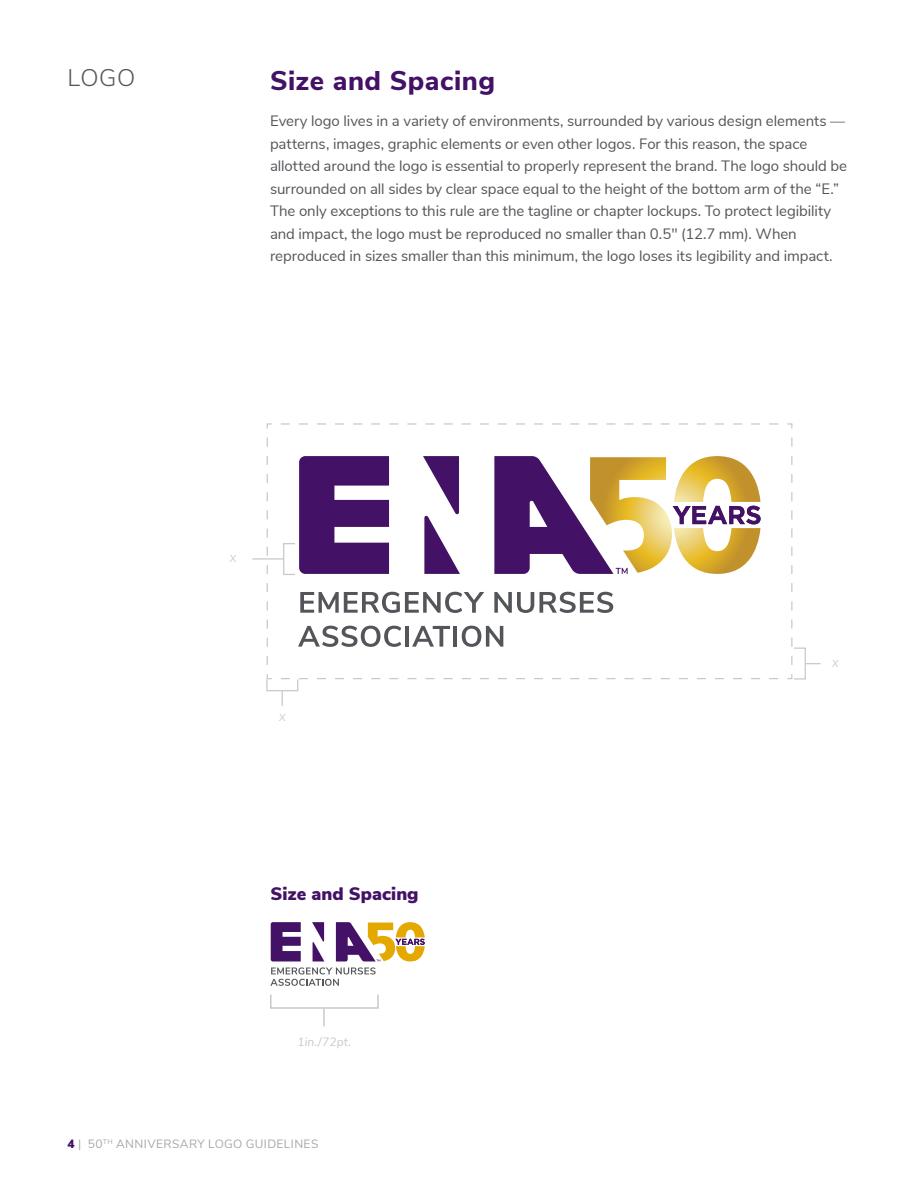
<style>
.page{position:relative;width:918px;height:1188px;background:#fff}
.page>*{position:absolute;margin:0;border:0;box-sizing:border-box;transform-origin:0 0}
.t1{font:800 27px "Nunito Sans";letter-spacing:.02em;color:#431266}
.Section_Indicator{font:300 24px "Nunito Sans";color:#54555a}
.t2{font:900 18px "Nunito Sans";letter-spacing:.005em;color:#431266}
.Body{font:15px/22.5px "Nunito Sans";letter-spacing:-.005em;color:#54555a}
.t3{font:12px "Nunito Sans";letter-spacing:.035em;color:#a7a6a9}
.Small_caption{font:italic 12px "Nunito Sans";letter-spacing:.01em;color:#cac8cb}
.Small_caption-2{font:italic 10.05px "Nunito Sans";color:#cac8cb}
.s1{font-weight:900;color:#431266}
</style>
<div class="page">
<div style="left:270px;top:994px;width:109px;height:15px;border:2px solid #cac8cb"></div>
<svg style="left:323px;top:1008px;width:2px;height:18px"></svg>
<svg style="left:266px;top:423px;width:527px;height:257px"></svg>
<div style="left:283px;top:543px;width:13px;height:32px;border:1px solid #cac8cb"></div>
<hr style="left:252px;top:558px;width:32px;height:2px;background:#cac8cb">
<div style="left:266px;top:679px;width:32px;height:12px;border:1px solid #cac8cb"></div>
<svg style="left:282px;top:691px;width:1px;height:15px"></svg>
<div style="left:793px;top:648px;width:13px;height:32px;border:1px solid #cac8cb"></div>
<svg style="left:806px;top:663px;width:15px;height:1px"></svg>
<svg style="left:423px;top:456px;width:37px;height:118px"></svg>
<svg style="left:299px;top:456px;width:90px;height:118px;background:#60377e"></svg>
<svg style="left:494px;top:456px;width:267px;height:118px"></svg>
<svg style="left:300px;top:592px;width:184px;height:21px"></svg>
<svg style="left:494px;top:592px;width:119px;height:21px"></svg>
<svg style="left:298px;top:626px;width:103px;height:21px"></svg>
<hr style="left:405px;top:626px;width:4px;height:21px;background:#54555a">
<svg style="left:412px;top:626px;width:38px;height:21px"></svg>
<hr style="left:453px;top:626px;width:4px;height:21px;background:#54555a">
<svg style="left:462px;top:626px;width:41px;height:21px"></svg>
<svg style="left:312px;top:922px;width:12px;height:39px"></svg>
<svg style="left:271px;top:922px;width:30px;height:39px"></svg>
<svg style="left:336px;top:922px;width:89px;height:39px"></svg>
<svg style="left:270px;top:967px;width:106px;height:19px"></svg>
<p class="Section_Indicator" style="left:68px;top:60px;width:69px">LOGO</p>
<h1 class="t1" style="left:270px;top:61px;width:227px">Size and Spacing</h1>
<p class="Body" style="left:270px;top:109px;width:579px">Every logo lives in a variety of environments, surrounded by various design elements — patterns, images, graphic elements or even other logos. For this reason, the space allotted around the logo is essential to properly represent the brand. The logo should be surrounded on all sides by clear space equal to the height of the bottom arm of the “E.” The only exceptions to this rule are the tagline or chapter lockups. To protect legibility and impact, the logo must be reproduced no smaller than 0.5" (12.7 mm). When reproduced in sizes smaller than this minimum, the logo loses its legibility and impact.</p>
<p class="Small_caption-2" style="left:230px;top:552px;width:8px">X</p>
<p class="Small_caption-2" style="left:279px;top:710px;width:8px">X</p>
<h2 class="t2" style="left:270px;top:880px;width:150px">Size and Spacing</h2>
<p class="Small_caption" style="left:298px;top:1033px;width:55px">1in./72pt.</p>
<p class="Small_caption-2" style="left:832px;top:656px;width:8px">X</p>
<p class="t3" style="left:68px;top:1135px;width:253px"><span class="s1">4</span> | 50<sup>TH</sup> ANNIVERSARY LOGO GUIDELINES</p>
</div>
